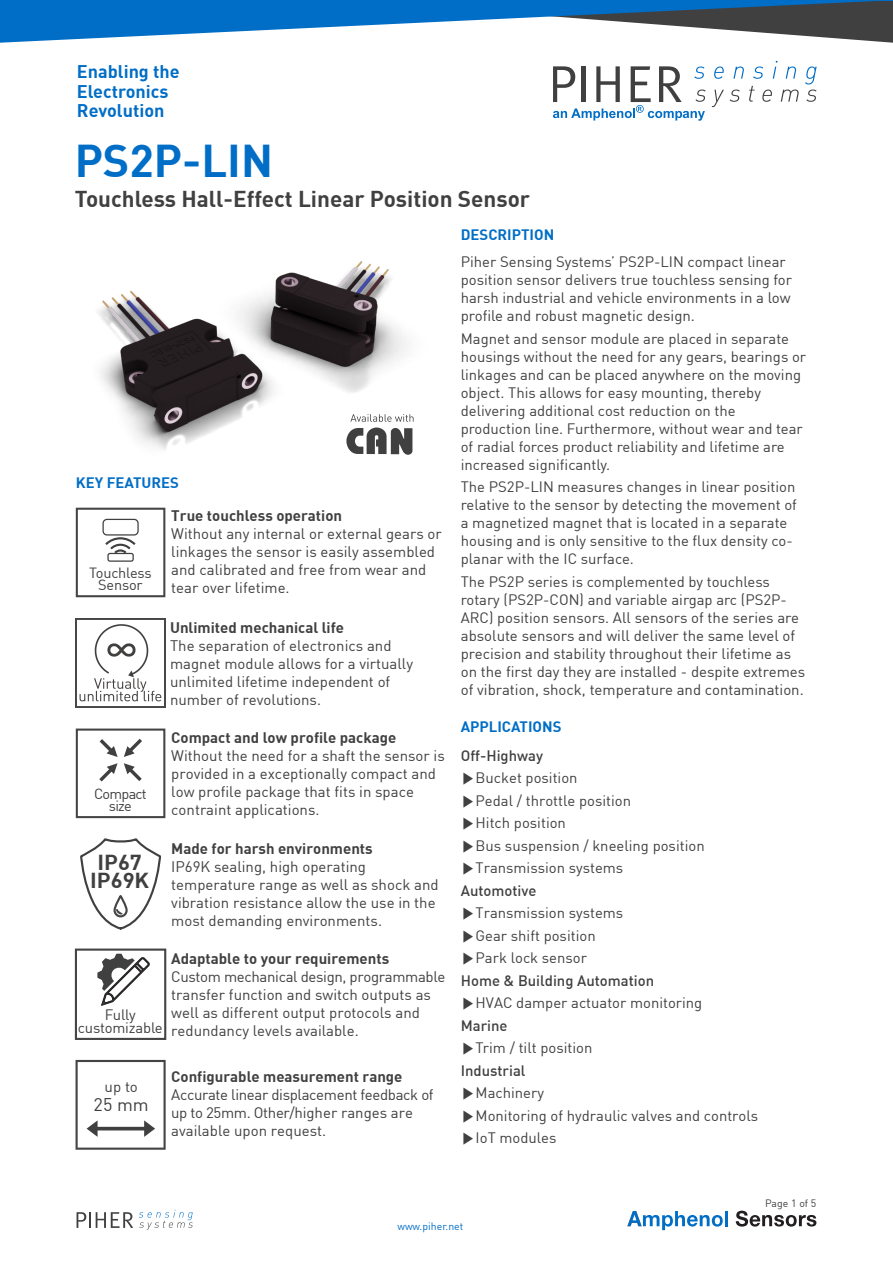
<style>
.page{position:relative;width:893px;height:1263px;background:#fff}
.page>*{position:absolute;margin:0;border:0;box-sizing:border-box;transform-origin:0 0}
.t1{font:700 45px "DIN";color:#006ec6}
.t2{font:700 22.5px "DIN";color:#404040}
.t3{font:700 21.3px/18.6px "DIN";color:#404040;text-align:center}
.t4{font:700 18px/19.8px "DIN";color:#006ec6}
.t5{font:18px "DIN";color:#404040}
.t6{font:15px/18px "DIN";color:#404040}
.t7{font:700 15px "DIN";color:#404040}
.t8{font:15px/18px "DIN";letter-spacing:-.025em;color:#404040}
.t9{font:14.85px/22.5px "DIN";color:#404040}
.t10{font:700 14.85px "DIN";color:#006ec6}
.t11{font:14.55px/12.5px "DIN";letter-spacing:-.01em;color:#404040;text-align:center}
.t12{font:14.55px/12.5px "DIN";letter-spacing:-.05em;color:#404040;text-align:center}
.t13{font:10.5px "DIN";color:#006ec6}
.t14{font:10.5px "DIN";color:#404040}
.s1{font-size:15px}
.s2{font-size:14.85px}
.s3{font-weight:500}
.s4{font-family:"Malgun Gothic"}
</style>
<div class="page">
<hr style="left:725px;top:1211px;width:3px;height:15px;background:#006ec6">
<svg style="left:627px;top:1211px;width:96px;height:19px"></svg>
<svg style="left:736px;top:1211px;width:80px;height:15px"></svg>
<svg style="left:139px;top:1210px;width:54px;height:20px"></svg>
<svg style="left:77px;top:1212px;width:56px;height:16px"></svg>
<svg style="left:714px;top:67px;width:10px;height:12px"></svg>
<svg style="left:733px;top:67px;width:11px;height:12px"></svg>
<svg style="left:753px;top:67px;width:10px;height:12px"></svg>
<svg style="left:773px;top:61px;width:4px;height:18px"></svg>
<svg style="left:786px;top:67px;width:10px;height:12px"></svg>
<svg style="left:805px;top:67px;width:12px;height:17px"></svg>
<svg style="left:712px;top:90px;width:12px;height:17px"></svg>
<svg style="left:730px;top:90px;width:10px;height:12px"></svg>
<svg style="left:749px;top:86px;width:6px;height:16px"></svg>
<svg style="left:762px;top:90px;width:10px;height:12px"></svg>
<svg style="left:781px;top:90px;width:18px;height:12px"></svg>
<svg style="left:806px;top:90px;width:11px;height:12px"></svg>
<svg style="left:553px;top:66px;width:153px;height:55px"></svg>
<svg style="left:1px;top:1px;width:891px;height:42px"></svg>
<hr style="left:892px;top:0;width:1px;height:43px;background:#404040">
<hr style="left:0;top:0;width:1px;height:43px;background:#006ec6">
<hr style="left:0;top:0;width:893px;height:1px;background:#006ec6">
<img style="left:98px;top:261px;width:309px;height:189px">
<img style="left:76px;top:618px;width:89px;height:90px">
<div style="left:75px;top:948px;width:91px;height:92px;background:#fff;border:2px solid #454545"></div>
<svg style="left:97px;top:954px;width:53px;height:52px"></svg>
<div style="left:76px;top:508px;width:89px;height:89px;background:#fff;border:2px solid #454545"></div>
<div style="left:102px;top:519px;width:37px;height:16px;border:1px solid #404040;border-radius:4px"></div>
<div style="left:107px;top:553px;width:27px;height:9px;border:1px solid #404040;border-radius:2px"></div>
<svg style="left:105px;top:537px;width:31px;height:16px"></svg>
<div style="left:76px;top:729px;width:89px;height:89px;background:#fff;border:2px solid #454545"></div>
<svg style="left:99px;top:763px;width:19px;height:19px"></svg>
<svg style="left:124px;top:738px;width:18px;height:19px"></svg>
<svg style="left:99px;top:739px;width:19px;height:18px"></svg>
<svg style="left:124px;top:763px;width:18px;height:18px"></svg>
<svg style="left:80px;top:838px;width:82px;height:92px"></svg>
<svg style="left:76px;top:1060px;width:90px;height:90px"></svg>
<hr style="left:95px;top:1127px;width:51px;height:3px;background:#404040">
<svg style="left:346px;top:414px;width:68px;height:41px"></svg>
<p class="t4" style="left:77px;top:63px;width:104px">Enabling the<br>Electronics<br>Revolution</p>
<h1 class="t1" style="left:75px;top:145px;width:200px">PS2P-LIN</h1>
<h2 class="t2" style="left:75px;top:191px;width:457px">Touchless Hall-Effect Linear Position Sensor</h2>
<p class="t10" style="left:76px;top:478px;width:104px">KEY FEATURES</p>
<p class="t11" style="left:89px;top:568px;width:64px">Touchless<br>Sensor</p>
<p class="t7" style="left:171px;top:511px;width:172px">True touchless operation</p>
<p class="t6" style="left:171px;top:527px;width:272px">Without any internal or external gears or linkages the sensor is easily assembled and calibrated and free from wear and tear over lifetime.</p>
<p class="t7" style="left:170px;top:622px;width:176px">Unlimited mechanical life</p>
<p class="t6" style="left:170px;top:638px;width:245px">The separation of electronics and magnet module allows for a virtually unlimited lifetime independent of number of revolutions.</p>
<p class="t12" style="left:94px;top:789px;width:54px">Compact size</p>
<p class="t7" style="left:171px;top:733px;width:227px">Compact and low profile package</p>
<p class="t6" style="left:171px;top:749px;width:275px">Without the need for a shaft the sensor is provided in a exceptionally compact and low profile package that fits in space contraint applications.</p>
<h3 class="t3" style="left:90px;top:855px;width:60px">IP67<br>IP69K</h3>
<p class="t9" style="left:78px;top:1010px;width:86px;line-height:12.8px;text-align:center">Fully customizable</p>
<p class="t6" style="left:105px;top:1079px;width:35px">up to</p>
<p class="t5" style="left:94px;top:1099px;width:57px">25 mm</p>
<p class="t7" style="left:171px;top:843px;width:203px">Made for harsh environments</p>
<p class="t6" style="left:171px;top:859px;width:269px">IP69K sealing, high operating temperature range as well as shock and vibration resistance allow the use in the most demanding environments.</p>
<p class="t7" style="left:171px;top:953px;width:219px">Adaptable to your requirements</p>
<p class="t6" style="left:171px;top:969px;width:276px">Custom mechanical design, programmable transfer function and switch outputs as well as different output protocols and redundancy levels available.</p>
<p class="t7" style="left:171px;top:1071px;width:233px">Configurable measurement range</p>
<p class="t8" style="left:171px;top:1087px;width:264px">Accurate linear displacement feedback of up to 25mm. Other/higher ranges are available upon request.</p>
<p class="t10" style="left:461px;top:230px;width:95px">DESCRIPTION</p>
<p class="t9" style="left:461px;top:255px;width:333px;line-height:18px">Piher Sensing Systems’ PS2P-LIN compact linear position sensor delivers true touchless sensing for harsh industrial and vehicle environments <span class="s1">in a low</span></p>
<p class="t6" style="left:461px;top:308px;width:236px">profile and robust magnetic design.</p>
<p class="t9" style="left:461px;top:331px;width:347px;line-height:18px">Magnet and sensor module are placed in separate housings without the need for any gears, bearings or linkages and can be placed anywhere on the moving object. This allows for easy mounting, thereby delivering additional cost reduction on the production line. Furthermore, without wear and tear of radial forces product reliability and lifetime are increased significantly.</p>
<p class="t9" style="left:461px;top:480px;width:338px;line-height:18px">The PS2P-LIN measures changes in linear position relative to the sensor by detecting the movement of a magnetized magnet that is located in a separate housing and is only sensitive to the flux density co&shy;planar with the IC surface.</p>
<p class="t9" style="left:461px;top:574px;width:328px;line-height:18px">The PS2P series is complemented by touchless rotary (PS2P-CON) and variable airgap arc (PS2P-</p>
<p class="t6" style="left:461px;top:610px;width:346px"><span class="s2">ARC) position sensors.</span> All sensors of the series are absolute sensors and will deliver the same level of precision and stability throughout their lifetime as on the first day they are installed - despite extremes of vibration, shock, temperature and contamination.</p>
<p class="t10" style="left:461px;top:722px;width:102px">APPLICATIONS</p>
<p class="t9" style="left:461px;top:746px;width:299px"><span class="s3">Off-Highway<br></span><span class="s4">▶</span>Bucket position<br><span class="s4">▶</span>Pedal / throttle position<br><span class="s4">▶</span>Hitch position<br><span class="s4">▶</span>Bus suspension / kneeling position <span class="s4">▶</span>Transmission systems<br><span class="s3">Automotive<br></span><span class="s4">▶</span>Transmission systems<br><span class="s4">▶</span>Gear shift position<br><span class="s4">▶</span>Park lock sensor<br><span class="s3">Home &amp; Building Automation<br></span><span class="s4">▶</span>HVAC damper actuator monitoring<br><span class="s3">Marine<br></span><span class="s4">▶</span>Trim / tilt position<br><span class="s3">Industrial<br></span><span class="s4">▶</span>Machinery<br><span class="s4">▶</span>Monitoring of hydraulic valves and controls <span class="s4">▶</span>IoT modules</p>
<p class="t14" style="left:765px;top:1199px;width:53px">Page 1 of 5</p>
<p class="t13" style="left:397px;top:1223px;width:67px">www.piher.net</p>
</div>
